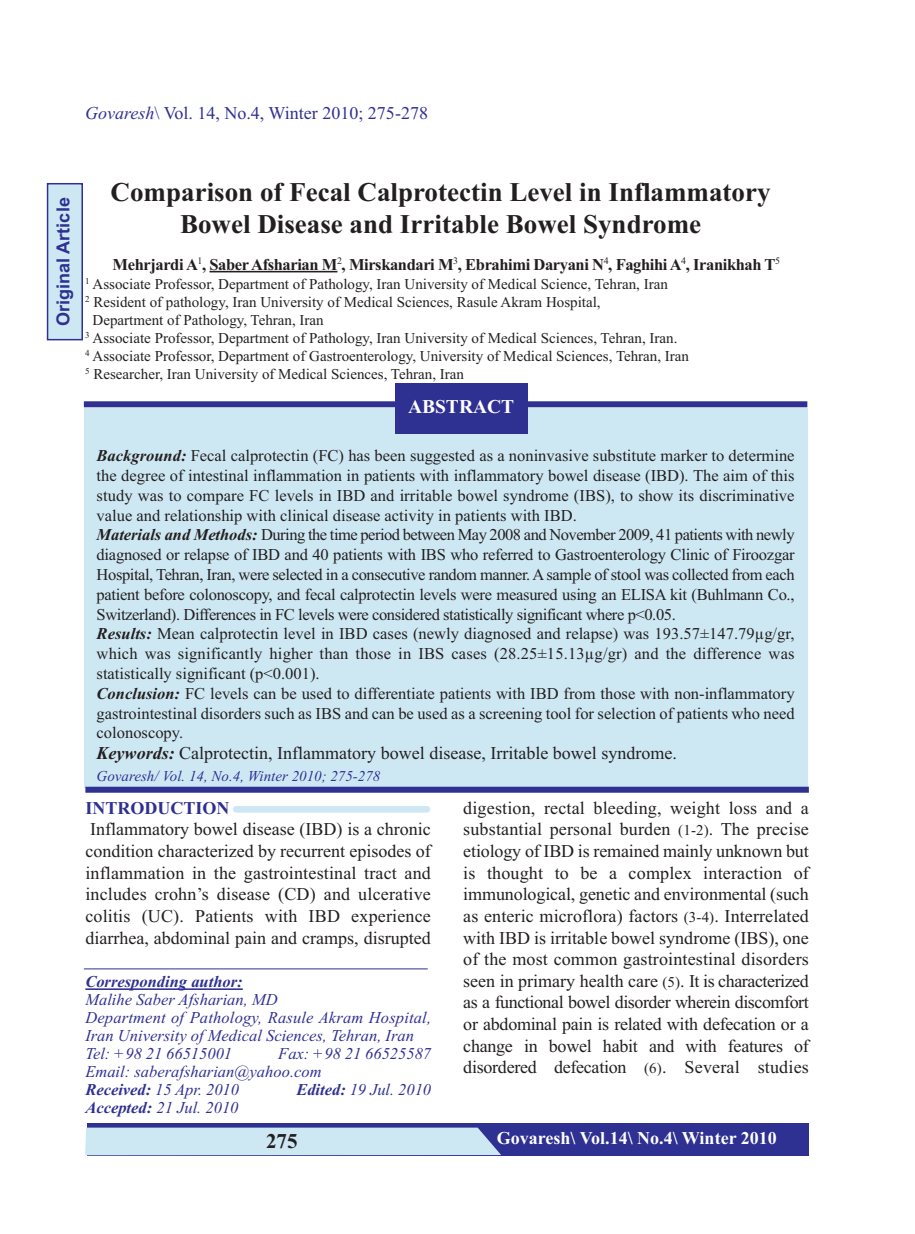
<style>
.page{position:relative;width:915px;height:1234px;background:#fff}
.page>*{position:absolute;margin:0;border:0;box-sizing:border-box;transform-origin:0 0}
.t1{font:700 27px/32.4px "Times New Roman";color:#231f20;text-align:center}
.t2{font:700 21px "Times New Roman";color:#231f20}
.t3{font:700 19.5px "Times New Roman";color:#fff}
.t4{font:18px/21.6px "Times New Roman";color:#231f20;text-align:justify}
.t5{font:18px "Times New Roman";color:#2e3092}
.t6{font:700 18px "Times New Roman";color:#fff}
.t7{font:700 18px "Arial";color:#2e3092}
.t8{font:700 18px "Times New Roman";color:#2e3092}
.t9{font:16.5px/19.8px "Times New Roman";color:#231f20}
.t10{font:italic 16.5px/18px "Times New Roman";color:#2e3092}
.t11{font:700 16.5px "Times New Roman";letter-spacing:-.025em;color:#231f20}
.t12{font:italic 700 16.5px "Times New Roman";color:#2e3092}
.t13{font:15px "Times New Roman";color:#231f20}
.t14{font:italic 15px "Times New Roman";color:#2e3092}
.s1{font-style:italic}
.s2{font-weight:700;font-style:italic}
.s3{font-weight:700}
.s4{font-size:15px}
</style>
<div class="page">
<div style="left:87px;top:1123px;width:721px;height:32px;background:#2e3092"></div>
<div style="left:85px;top:1127px;width:415px;height:27px;background:#cee8f3"></div>
<hr style="left:209px;top:271px;width:128px;height:1px;background:#231f20">
<div style="left:84px;top:401px;width:723px;height:6px;background:#2e3092"></div>
<div style="left:84px;top:408px;width:723px;height:379px;background:#cee8f3"></div>
<div style="left:395px;top:383px;width:132px;height:51px;background:#2e3092"></div>
<div style="left:85px;top:786px;width:723px;height:6px;background:#2e3092"></div>
<div style="left:48px;top:184px;width:33px;height:155px;background:#cee8f3"></div>
<div style="left:47px;top:183px;width:36px;height:157px;border:2px solid #2e3092"></div>
<hr style="left:85px;top:988px;width:158px;height:1px;background:#2e3092">
<hr style="left:84px;top:968px;width:343px;height:1px;background:#2e3092">
<div style="left:233px;top:805px;width:197px;height:7px;background:#cee8f3;border-radius:3px"></div>
<p class="t5" style="left:85px;top:102px;width:344px"><span class="s1">Govaresh</span>\ Vol. 14, No.4, Winter 2010; 275-278</p>
<p class="t7" style="left:53px;top:326px;width:130px;rotate:-90deg">Original Article</p>
<h1 class="t1" style="left:111px;top:175px;width:661px">Comparison of Fecal Calprotectin Level in Inflammatory<br>Bowel Disease and Irritable Bowel Syndrome</h1>
<p class="t11" style="left:113px;top:254px;width:668px">Mehrjardi A<sup>1</sup>, SaberAfsharian M<sup>2</sup>, Mirskandari M<sup>3</sup>, Ebrahimi Daryani N<sup>4</sup>, Faghihi A<sup>4</sup>, Iranikhah T<sup>5</sup></p>
<p class="t13" style="left:85px;top:274px;width:584px"><sup>1</sup> Associate Professor, Department of Pathology, Iran University of Medical Science, Tehran, Iran</p>
<p class="t13" style="left:85px;top:292px;width:517px"><sup>2</sup> Resident of pathology, Iran University of Medical Sciences, Rasule Akram Hospital,</p>
<p class="t13" style="left:93px;top:310px;width:232px">Department of Pathology, Tehran, Iran</p>
<p class="t13" style="left:85px;top:328px;width:593px"><sup>3</sup> Associate Professor, Department of Pathology, Iran University of Medical Sciences, Tehran, Iran.</p>
<p class="t13" style="left:85px;top:346px;width:605px"><sup>4</sup> Associate Professor, Department of Gastroenterology, University of Medical Sciences, Tehran, Iran</p>
<p class="t13" style="left:85px;top:364px;width:380px"><sup>5</sup> Researcher, Iran University of Medical Sciences, Tehran, Iran</p>
<p class="t3" style="left:408px;top:395px;width:108px">ABSTRACT</p>
<p class="t9" style="left:97px;top:445px;width:699px"><span class="s2">Background:</span> Fecal calprotectin (FC) has been suggested as a noninvasive substitute marker to determine the degree of intestinal inflammation in patients with inflammatory bowel disease (IBD). The aim of this study was to compare FC levels in IBD and irritable bowel syndrome (IBS), to show its discriminative value and relationship with clinical disease activity in patients with IBD.<br><span class="s2">Materials and Methods:</span> During the time period between May 2008 and November 2009, 41 patients with newly diagnosed or relapse of IBD and 40 patients with IBS who referred to Gastroenterology Clinic of Firoozgar Hospital, Tehran, Iran, were selected in a consecutive random manner.A sample of stool was collected from each patient before colonoscopy, and fecal calprotectin levels were measured using an ELISA kit (Buhlmann Co., Switzerland). Differences in FC levels were considered statistically significant where p&lt;0.05.<br><span class="s2">Results:</span> Mean calprotectin level in IBD cases (newly diagnosed and relapse) was 193.57±147.79µg/gr, which was significantly higher than those in IBS cases (28.25±15.13µg/gr) and the difference was statistically significant (p&lt;0.001).<br><span class="s2">Conclusion:</span> FC levels can be used to differentiate patients with IBD from those with non-inflammatory gastrointestinal disorders such as IBS and can be used as a screening tool for selection of patients who need colonoscopy.</p>
<p class="t4" style="left:97px;top:742px;width:581px"><span class="s2">Keywords:</span> Calprotectin, Inflammatory bowel disease, Irritable bowel syndrome.</p>
<p class="t14" style="left:97px;top:766px;width:285px">Govaresh/ Vol. 14, No.4, Winter 2010; 275-278</p>
<p class="t8" style="left:85px;top:796px;width:146px">INTRODUCTION</p>
<p class="t4" style="left:85px;top:818px;width:347px">Inflammatory bowel disease (IBD) is a chronic condition characterized by recurrent episodes of inflammation in the gastrointestinal tract and includes crohn’s disease (CD) and ulcerative colitis (UC). Patients with IBD experience diarrhea, abdominal pain and cramps, disrupted</p>
<p class="t12" style="left:85px;top:971px;width:159px">Corresponding author:</p>
<p class="t10" style="left:85px;top:990px;width:347px">Malihe Saber Afsharian, MD<br>Department of Pathology, Rasule Akram Hospital, Iran University of Medical Sciences, Tehran, Iran Tel: +98 21 66515001</p>
<p class="t10" style="left:85px;top:1044px;width:347px;text-indent:193px">Fax: +98 21 66525587<br>Email: saberafsharian@yahoo.com<br><span class="s3">Received:</span> 15 Apr. 2010</p>
<p class="t10" style="left:296px;top:1080px;width:136px"><span class="s3">Edited:</span> 19 Jul. 2010</p>
<p class="t10" style="left:85px;top:1098px;width:155px"><span class="s3">Accepted:</span> 21 Jul. 2010</p>
<p class="t4" style="left:463px;top:796px;width:347px">digestion, rectal bleeding, weight loss and a substantial personal burden <span class="s4">(1-2)</span>. The precise etiology of IBD is remained mainly unknown but is thought to be a complex interaction of immunological, genetic and environmental (such as enteric microflora) factors <span class="s4">(3-4)</span>. Interrelated with IBD is irritable bowel syndrome (IBS), one of the most common gastrointestinal disorders seen in primary health care <span class="s4">(5)</span>. It is characterized as a functional bowel disorder wherein discomfort or abdominal pain is related with defecation or a change in bowel habit and with features of disordered defecation <span class="s4">(6)</span>. Several studies</p>
<p class="t2" style="left:266px;top:1127px;width:33px">275</p>
<p class="t6" style="left:496px;top:1126px;width:281px">Govaresh\ Vol.14\ No.4\ Winter 2010</p>
</div>
